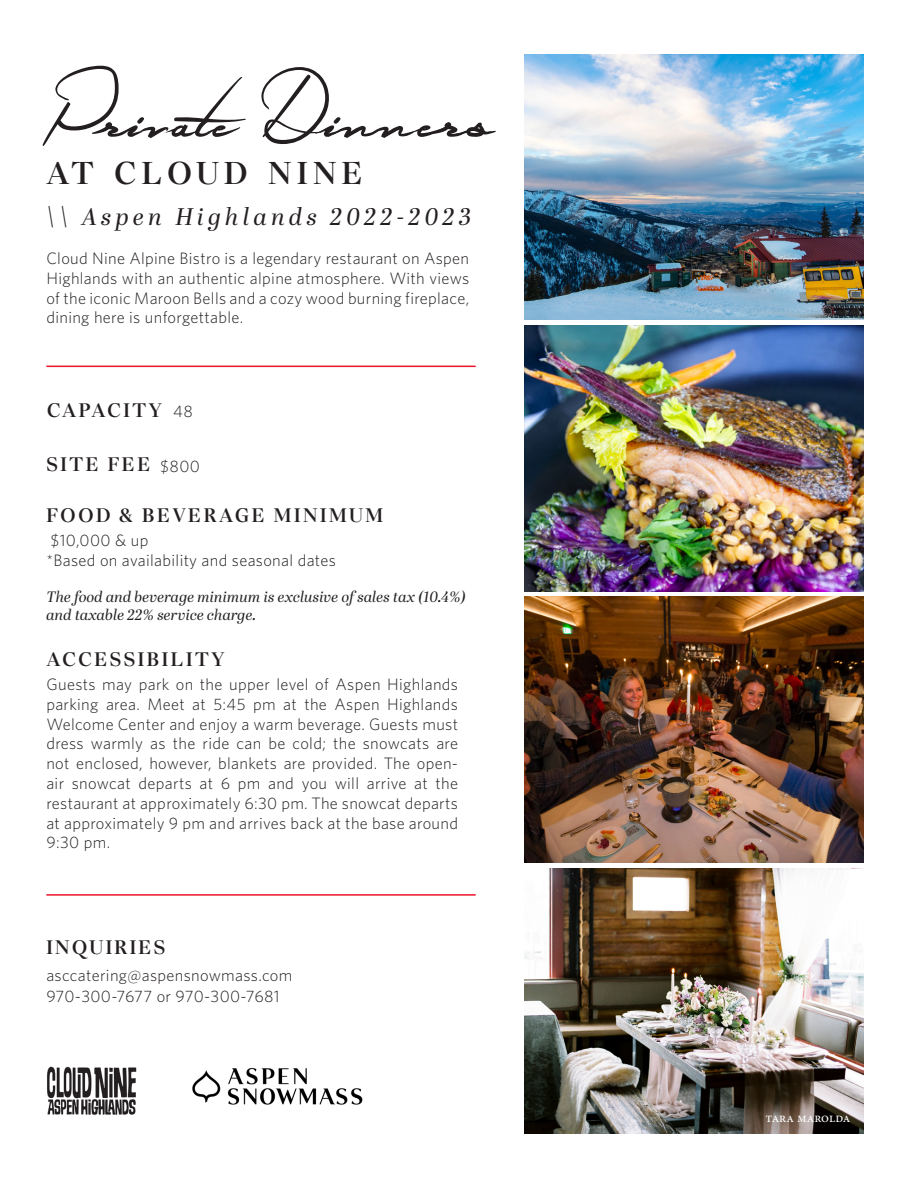
<style>
.page{position:relative;width:918px;height:1188px;background:#fff}
.page>*{position:absolute;margin:0;border:0;box-sizing:border-box;transform-origin:0 0}
.t1{font:169.5px "Angeliquemadouce Colombe";color:#231f20}
.t2{font:600 31.5px "Nantes";letter-spacing:.17em;color:#231f20}
.t3{font:italic 24px "Abril Display";letter-spacing:.18em;color:#231f20}
.t4{font:600 19.5px "Nantes";letter-spacing:.13em;color:#231f20}
.t5{font:600 19.5px "Nantes";color:#231f20}
.t6{font:300 16.5px/19.8px "Whitney";letter-spacing:.02em;color:#231f20;text-align:justify}
.t7{font:italic 15px "Abril Display";letter-spacing:.01em;color:#231f20}
.t8{font:13.5px "Minion Pro";color:#fff}
</style>
<div class="page">
<hr style="left:46px;top:366px;width:430px;height:1px;background:#eb1327">
<img style="left:47px;top:1066px;width:90px;height:49px">
<img style="left:192px;top:1067px;width:171px;height:38px">
<hr style="left:46px;top:894px;width:430px;height:2px;background:#eb1327">
<img style="left:525px;top:54px;width:339px;height:266px">
<img style="left:525px;top:325px;width:339px;height:266px">
<img style="left:525px;top:597px;width:339px;height:266px">
<img style="left:525px;top:868px;width:339px;height:266px">
<p class="t1" style="left:46px;top:-22px;width:448px">Private Dinners</p>
<p class="t2" style="left:46px;top:150px;width:318px">AT CLOUD NINE</p>
<p class="t3" style="left:46px;top:199px;width:427px">\\ Aspen Highlands 2022-2023</p>
<p class="t6" style="left:46px;top:248px;width:424px">Cloud Nine Alpine Bistro is a legendary restaurant on Aspen Highlands with an authentic alpine atmosphere. With views of the iconic Maroon Bells and a cozy wood burning fireplace, dining here is unforgettable.</p>
<p class="t4" style="left:47px;top:396px;width:116px">CAPACITY</p>
<p class="t6" style="left:173px;top:402px;width:21px">48</p>
<p class="t4" style="left:46px;top:450px;width:105px">SITE FEE</p>
<p class="t6" style="left:160px;top:456px;width:41px">$800</p>
<p class="t4" style="left:46px;top:501px;width:338px">FOOD &amp; BEVERAGE MINIMUM</p>
<p class="t6" style="left:51px;top:530px;width:99px">$10,000 &amp; up</p>
<p class="t6" style="left:46px;top:550px;width:291px">*Based on availability and seasonal dates</p>
<p class="t7" style="left:46px;top:586px;width:421px">The food and beverage minimum is exclusive of sales tax (10.4%)</p>
<p class="t7" style="left:46px;top:604px;width:211px">and taxable 22% service charge.</p>
<p class="t4" style="left:46px;top:645px;width:179px">ACCESSIBILITY</p>
<p class="t6" style="left:46px;top:674px;width:413px">Guests may park on the upper level of Aspen Highlands parking area. Meet at 5:45 pm at the Aspen Highlands Welcome Center and enjoy a warm beverage. Guests must dress warmly as the ride can be cold; the snowcats are not enclosed, however, blankets are provided. The open&shy;air snowcat departs at 6 pm and you will arrive at the restaurant at approximately 6:30 pm. The snowcat departs at approximately 9 pm and arrives back at the base around 9:30 pm.</p>
<p class="t5" style="left:46px;top:933px;width:120px">INQUIRIES</p>
<p class="t6" style="left:46px;top:965px;width:247px">asccatering@aspensnowmass.com</p>
<p class="t6" style="left:46px;top:986px;width:235px">970-300-7677 or 970-300-7681</p>
<p class="t8" style="left:766px;top:1109px;width:86px">tara marolda</p>
</div>
